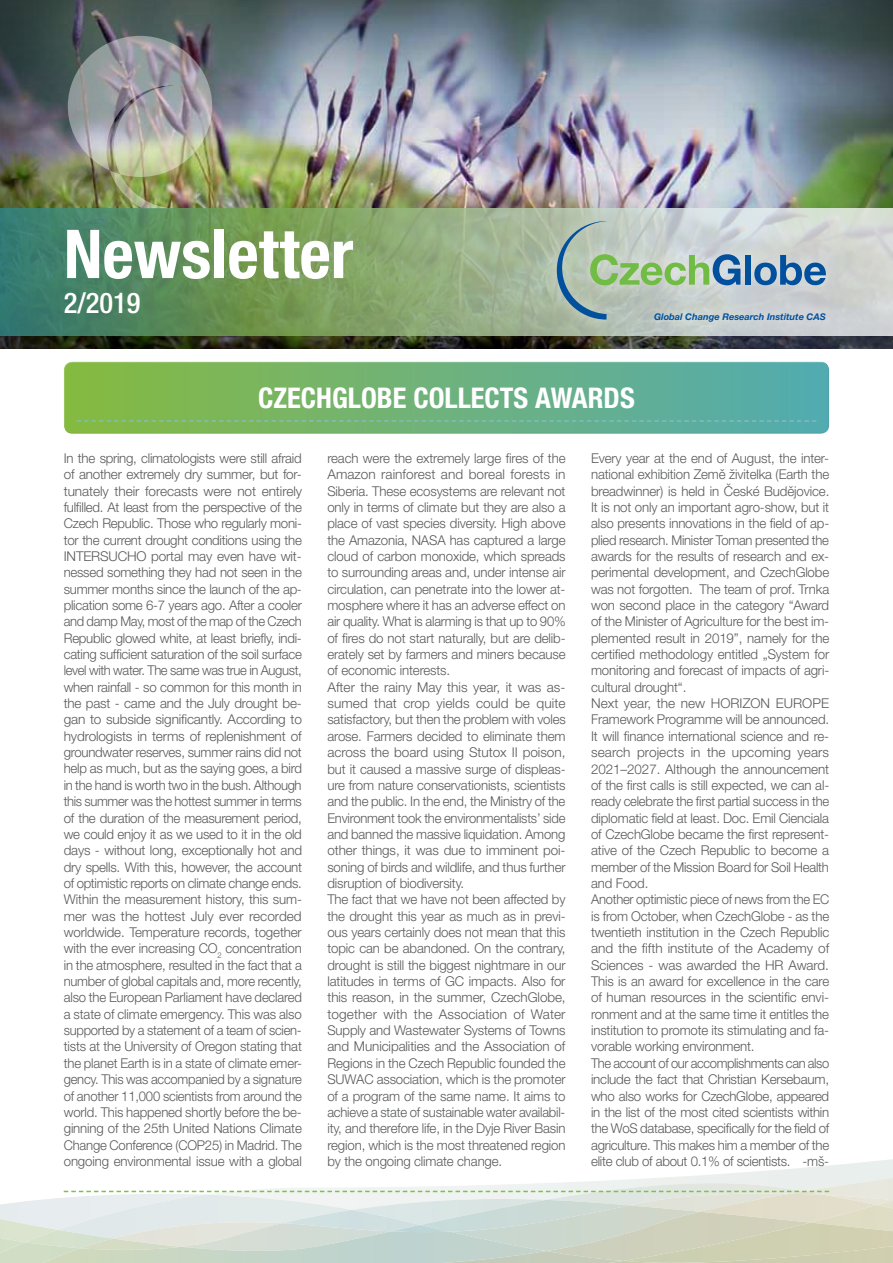
<style>
.page{position:relative;width:893px;height:1263px;background:#fff}
.page>*{position:absolute;margin:0;border:0;box-sizing:border-box;transform-origin:0 0}
.t1{font:700 condensed 67.5px "Helvetica Neue LT Pro";color:#fff}
.t2{font:700 condensed 28.5px "Helvetica Neue LT Pro";color:#fff}
.t3{font:500 condensed 28.5px "Helvetica Neue LT Pro";color:#fff}
.t4{font:300 13.5px/16.4px "Helvetica Neue LT Pro";letter-spacing:-.01em;color:#58595b}
.t5{font:italic 700 9.15px "Helvetica Neue LT Pro";color:#00509e}
</style>
<div class="page">
<div style="left:63px;top:360px;width:766px;height:69px;background:linear-gradient(to right,#9ac460,#6eb8bd)"></div>
<div style="left:63px;top:363px;width:766px;height:72px;background:#000;opacity:.3"></div>
<div style="left:0;top:0;width:893px;height:351px;background:#000;opacity:.75"></div>
<img style="left:68px;top:36px;width:144px;height:172px">
<svg style="left:77px;top:420px;width:739px;height:2px"></svg>
<svg style="left:0;top:208px;width:893px;height:128px;background:#799e73"></svg>
<svg style="left:0;top:1159px;width:893px;height:104px"></svg>
<div style="left:541px;top:206px;width:300px;height:130px;background:#fff;opacity:.5"></div>
<svg style="left:557px;top:221px;width:183px;height:99px;background:#afc2b7"></svg>
<div style="left:745px;top:255px;width:6px;height:30px;background:#00509e"></div>
<svg style="left:754px;top:255px;width:72px;height:30px;background:#759abc"></svg>
<h1 class="t1" style="left:64px;top:213px;width:291px">NEWSLETTER</h1>
<h2 class="t3" style="left:64px;top:285px;width:78px">2/2019</h2>
<p class="t5" style="left:654px;top:311px;width:173px">Global Change Research Institute CAS</p>
<h2 class="t2" style="left:258px;top:380px;width:378px">CZECHGLOBE COLLECTS AWARDS</h2>
<p class="t4" style="left:64px;top:449px;width:240px;text-align:justify">In the spring, climatologists were still afraid of another extremely dry summer, but for&shy;tunately their forecasts were not entirely fulfilled. At least from the perspective of the Czech Republic. Those who regularly moni&shy;tor the current drought conditions using the INTERSUCHO portal may even have wit&shy;nessed something they had not seen in the summer months since the launch of the ap&shy;plication some 6-7 years ago. After a cooler and damp May, most of the map of the Czech Republic glowed white, at least briefly, indi&shy;cating sufficient saturation of the soil surface level with water. The same was true in August, when rainfall - so common for this month in the past - came and the July drought be&shy;gan to subside significantly. According to hydrologists in terms of replenishment of groundwater reserves, summer rains did not help as much, but as the saying goes, a bird in the hand is worth two in the bush. Although this summer was the hottest summer in terms of the duration of the measurement period, we could enjoy it as we used to it in the old days - without long, exceptionally hot and dry spells. With this, however, the account of optimistic reports on climate change ends.<br>Within the measurement history, this sum&shy;mer was the hottest July ever recorded worldwide. Temperature records, together with the ever increasing CO<sub>2</sub> concentration in the atmosphere, resulted in the fact that a number of global capitals and, more recently, also the European Parliament have declared a state of climate emergency. This was also supported by a statement of a team of scien&shy;tists at the University of Oregon stating that the planet Earth is in a state of climate emer&shy;gency. This was accompanied by a signature of another 11,000 scientists from around the world. This happened shortly before the be&shy;ginning of the 25th United Nations Climate Change Conference (COP25) in Madrid. The ongoing environmental issue with a global</p>
<p class="t4" style="left:327px;top:449px;width:240px">reach were the extremely large fires of the Amazon rainforest and boreal forests in Siberia. These ecosystems are relevant not only in terms of climate but they are also a place of vast species diversity. High above the Amazonia, NASA has captured a large cloud of carbon monoxide, which spreads to surrounding areas and, under intense air circulation, can penetrate into the lower at&shy;mosphere where it has an adverse effect on air quality. What is alarming is that up to 90% of fires do not start naturally, but are delib&shy;erately set by farmers and miners because of economic interests.<br>After the rainy May this year, it was as&shy;sumed that crop yields could be quite satisfactory, but then the problem with voles arose. Farmers decided to eliminate them across the board using Stutox II poison, but it caused a massive surge of displeas&shy;ure from nature conservationists, scientists and the public. In the end, the Ministry of the Environment took the environmentalists’ side and banned the massive liquidation. Among other things, it was due to imminent poi&shy;soning of birds and wildlife, and thus further disruption of biodiversity.<br>The fact that we have not been affected by the drought this year as much as in previ&shy;ous years certainly does not mean that this topic can be abandoned. On the contrary, drought is still the biggest nightmare in our latitudes in terms of GC impacts. Also for this reason, in the summer, CzechGlobe, together with the Association of Water Supply and Wastewater Systems of Towns and Municipalities and the Association of Regions in the Czech Republic founded the SUWAC association, which is the promoter of a program of the same name. It aims to achieve a state of sustainable water availabil&shy;ity, and therefore life, in the Dyje River Basin region, which is the most threatened region by the ongoing climate change.</p>
<p class="t4" style="left:591px;top:449px;width:240px">Every year at the end of August, the inter&shy;national exhibition Země živitelka (Earth the breadwinner) is held in České Budějovice.<br>It is not only an important agro-show, but it also presents innovations in the field of ap&shy;plied research. Minister Toman presented the awards for the results of research and ex&shy;perimental development, and CzechGlobe was not forgotten. The team of prof. Trnka won second place in the category “Award of the Minister of Agriculture for the best im&shy;plemented result in 2019”, namely for the certified methodology entitled „System for monitoring and forecast of impacts of agri&shy;cultural drought“.<br>Next year, the new HORIZON EUROPE Framework Programme will be announced.<br>It will finance international science and re&shy;search projects in the upcoming years 2021–2027. Although the announcement of the first calls is still expected, we can al&shy;ready celebrate the first partial success in the diplomatic field at least. Doc. Emil Cienciala of CzechGlobe became the first represent&shy;ative of the Czech Republic to become a member of the Mission Board for Soil Health and Food.<br>Another optimistic piece of news from the EC is from October, when CzechGlobe - as the twentieth institution in the Czech Republic and the fifth institute of the Academy of Sciences - was awarded the HR Award.<br>This is an award for excellence in the care of human resources in the scientific envi&shy;ronment and at the same time it entitles the institution to promote its stimulating and fa&shy;vorable working environment.<br>The account of our accomplishments can also include the fact that Christian Kersebaum, who also works for CzechGlobe, appeared in the list of the most cited scientists within the WoS database, specifically for the field of agriculture. This makes him a member of the elite club of about 0.1% of scientists. -mš-</p>
</div>
